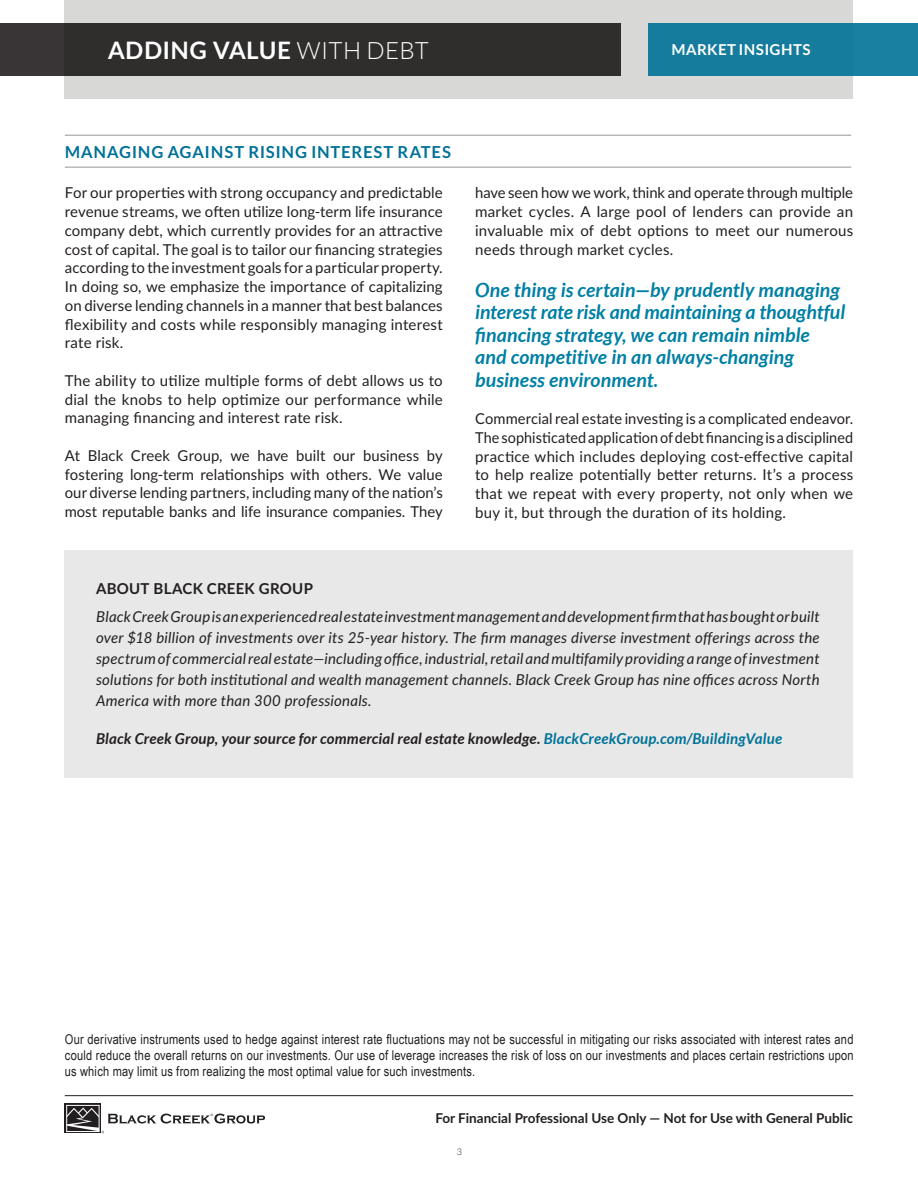
<style>
.page{position:relative;width:918px;height:1188px;background:#fff}
.page>*{position:absolute;margin:0;border:0;box-sizing:border-box;transform-origin:0 0}
.t1{font:700 24px "Lato";letter-spacing:.025em;color:#fff}
.t2{font:italic 700 19.5px/22.5px "Lato";color:#007fa5}
.t3{font:700 16.5px "Lato";letter-spacing:.055em;color:#007298}
.t4{font:15px/18.8px "Lato";letter-spacing:.015em;color:#231f20;text-align:justify}
.t5{font:italic 15px/21px "Lato";letter-spacing:.015em;color:#231f20;text-align:justify}
.t6{font:italic 700 15px "Lato";letter-spacing:.01em;color:#231f20}
.t7{font:700 15px "Lato";letter-spacing:.015em;color:#231f20}
.t8{font:700 15px "Lato";letter-spacing:.035em;color:#fff}
.t9{font:13.5px/16.2px "Arial Narrow";letter-spacing:.015em;color:#231f20;text-align:justify}
.t10{font:700 13.5px "Lato";color:#231f20}
.t11{font:300 9px "Lato";color:#231f20}
.s1{font-weight:300}
.s2{color:#007298}
</style>
<div class="page">
<hr style="left:65px;top:167px;width:786px;height:1px;background:#939598">
<hr style="left:65px;top:135px;width:786px;height:1px;background:#939598">
<div style="left:65px;top:550px;width:788px;height:228px;background:#e7e8e7"></div>
<div style="left:65px;top:0;width:788px;height:99px;background:#d8d9d7"></div>
<div style="left:0;top:23px;width:621px;height:53px;background:#302d2d"></div>
<div style="left:648px;top:23px;width:270px;height:53px;background:#167c9e"></div>
<svg style="left:65px;top:1104px;width:36px;height:29px"></svg>
<div style="left:67px;top:1105px;width:32px;height:27px;border:1px solid #fff"></div>
<svg style="left:67px;top:1108px;width:198px;height:25px"></svg>
<hr style="left:65px;top:1095px;width:788px;height:1px;background:#231f20">
<h1 class="t1" style="left:108px;top:33px;width:322px">ADDING VALUE <span class="s1">WITH DEBT</span></h1>
<p class="t8" style="left:672px;top:39px;width:141px">MARKET INSIGHTS</p>
<p class="t3" style="left:65px;top:139px;width:388px">MANAGING AGAINST RISING INTEREST RATES</p>
<p class="t4" style="left:65px;top:183px;width:380px">For our properties with strong occupancy and predictable revenue streams, we often utilize long-term life insurance company debt, which currently provides for an attractive cost of capital. The goal is to tailor our financing strategies according to the investment goals for a particular property.<br>In doing so, we emphasize the importance of capitalizing on diverse lending channels in a manner that best balances flexibility and costs while responsibly managing interest rate risk.</p>
<p class="t4" style="left:65px;top:370px;width:379px">The ability to utilize multiple forms of debt allows us to dial the knobs to help optimize our performance while managing financing and interest rate risk.</p>
<p class="t4" style="left:65px;top:445px;width:379px">At Black Creek Group, we have built our business by fostering long-term relationships with others. We value our diverse lending partners, including many of the nation’s most reputable banks and life insurance companies. They</p>
<p class="t4" style="left:475px;top:183px;width:379px">have seen how we work, think and operate through multiple market cycles. A large pool of lenders can provide an invaluable mix of debt options to meet our numerous needs through market cycles.</p>
<h2 class="t2" style="left:475px;top:279px;width:372px">One thing is certain—by prudently managing interest rate risk and maintaining a thoughtful financing strategy, we can remain nimble and competitive in an always-changing business environment.</h2>
<p class="t4" style="left:475px;top:409px;width:380px">Commercial real estate investing is a complicated endeavor.<br>The sophisticated application of debt financing is a disciplined practice which includes deploying cost-effective capital to help realize potentially better returns. It’s a process that we repeat with every property, not only when we buy it, but through the duration of its holding.</p>
<p class="t7" style="left:96px;top:578px;width:218px">ABOUT BLACK CREEK GROUP</p>
<p class="t5" style="left:96px;top:606px;width:725px">Black Creek Group is an experienced real estate investment management and development firm that has bought or built over $18 billion of investments over its 25-year history. The firm manages diverse investment offerings across the spectrum of commercial real estate—including office, industrial, retail and multifamily providing a range of investment solutions for both institutional and wealth management channels. Black Creek Group has nine offices across North America with more than 300 professionals.</p>
<p class="t6" style="left:96px;top:730px;width:688px">Black Creek Group, your source for commercial real estate knowledge. <span class="s2">BlackCreekGroup.com/BuildingValue</span></p>
<p class="t9" style="left:65px;top:1030px;width:790px">Our derivative instruments used to hedge against interest rate fluctuations may not be successful in mitigating our risks associated with interest rates and could reduce the overall returns on our investments. Our use of leverage increases the risk of loss on our investments and places certain restrictions upon us which may limit us from realizing the most optimal value for such investments.</p>
<p class="t10" style="left:435px;top:1108px;width:419px">For Financial Professional Use Only — Not for Use with General Public</p>
<p class="t11" style="left:457px;top:1147px;width:7px">3</p>
</div>
